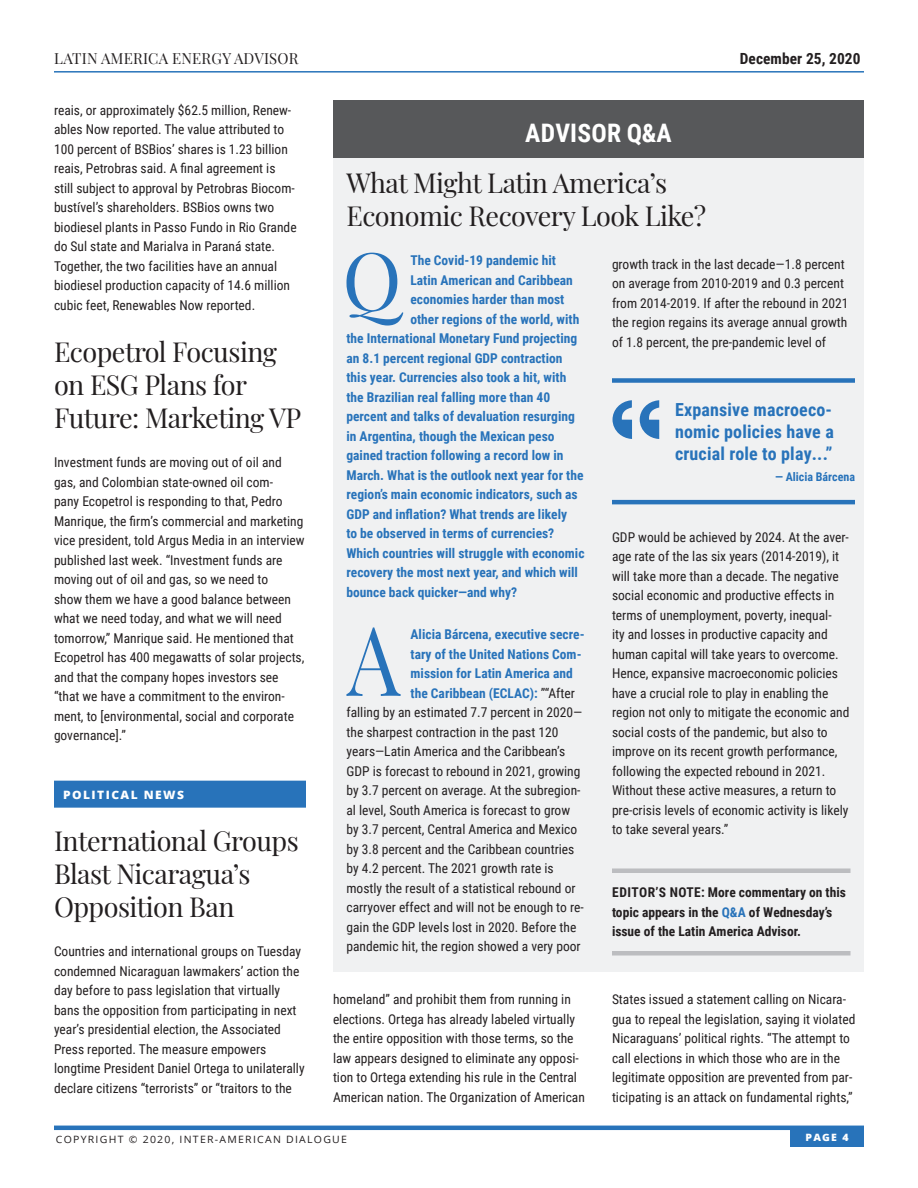
<style>
.page{position:relative;width:918px;height:1188px;background:#fff}
.page>*{position:absolute;margin:0;border:0;box-sizing:border-box;transform-origin:0 0}
.Answer_Text_-_Drop_C{font:96.15px "Playfair Display";color:#2873ba;scale:.88 1}
.Question_Text_-_Drop{font:80.1px "Playfair Display";color:#2873ba}
.Subhead_18pt{font:27px/33px "Playfair Display";letter-spacing:-.02em;color:#231f20}
.White_Section_Titles{font:700 25.5px "Roboto Condensed";letter-spacing:.01em;color:#fff}
.New_-_Block_Quote_Te{font:700 18px/21.6px "Roboto Condensed";letter-spacing:.01em;color:#2873ba;text-align:justify}
.t1{font:700 15.3px "Roboto Condensed";letter-spacing:.005em;color:#231f20}
.t2{font:15px "Playfair Display";letter-spacing:.015em;color:#231f20}
.Main_Body_Text{font:13.5px/19.5px "Roboto Condensed";color:#231f20}
.Answer_Text_-_Drop_C-2{font:13.5px/19.5px "Roboto Condensed";color:#231f20}
.Question_Text_-_Drop-2{font:700 13.5px "Roboto Condensed";color:#2873ba}
.Answer_Text_-_Drop_C-3{font:700 13.5px "Roboto Condensed";color:#2873ba}
.Editors_Note{font:700 13.5px/19.5px "Roboto Condensed";color:#231f20}
.Quote_-_Name{font:700 12px "Roboto Condensed";color:#2873ba}
.Sections_-_with_Ener{font:800 11.55px "Open Sans";letter-spacing:.12em;color:#fff;scale:1.04 1}
.t3{font:10.05px "Open Sans";letter-spacing:.12em;color:#231f20;scale:1.04 1}
.t4{font:800 10.05px "Open Sans";color:#fff;scale:1.04 1}
.s1{font-weight:400;color:#231f20}
.s2{color:#2873ba}
</style>
<div class="page">
<hr style="left:54px;top:1126px;width:810px;height:4px;background:#2873ba">
<div style="left:790px;top:1129px;width:74px;height:18px;background:#2873ba"></div>
<hr style="left:54px;top:71px;width:810px;height:2px;background:#2873ba">
<div style="left:54px;top:781px;width:252px;height:27px;background:#2873ba"></div>
<div style="left:333px;top:151px;width:531px;height:821px;background:#f0f1f2"></div>
<div style="left:612px;top:868px;width:238px;height:5px;background:#bcbdc0"></div>
<div style="left:612px;top:951px;width:238px;height:5px;background:#bcbdc0"></div>
<div style="left:333px;top:100px;width:531px;height:58px;background:#57585a"></div>
<div style="left:612px;top:378px;width:243px;height:5px;background:#2873ba"></div>
<hr style="left:612px;top:500px;width:243px;height:4px;background:#2873ba">
<svg style="left:612px;top:400px;width:20px;height:39px"></svg>
<svg style="left:640px;top:400px;width:19px;height:39px"></svg>
<p class="t2" style="left:54px;top:46px;width:246px">LATIN AMERICA ENERGY ADVISOR</p>
<p class="t1" style="left:740px;top:47px;width:122px">December 25, 2020</p>
<p class="Main_Body_Text" style="left:54px;top:100px;width:244px">reais, or approximately $62.5 million, Renew&shy;ables Now reported. The value attributed to 100 percent of BSBios’ shares is 1.23 billion reais, Petrobras said. A final agreement is still subject to approval by Petrobras Biocom&shy;bustível’s shareholders. BSBios owns two biodiesel plants in Passo Fundo in Rio Grande do Sul state and Marialva in Paraná state.<br>Together, the two facilities have an annual biodiesel production capacity of 14.6 million cubic feet, Renewables Now reported.</p>
<p class="Subhead_18pt" style="left:54px;top:333px;width:249px">Ecopetrol Focusing on ESG Plans for<br>Future: Marketing VP</p>
<p class="Main_Body_Text" style="left:54px;top:452px;width:252px">Investment funds are moving out of oil and gas, and Colombian state-owned oil com-<br>pany Ecopetrol is responding to that, Pedro Manrique, the firm’s commercial and marketing vice president, told Argus Media in an interview published last week. “Investment funds are moving out of oil and gas, so we need to<br>show them we have a good balance between what we need today, and what we will need tomorrow,” Manrique said. He mentioned that Ecopetrol has 400 megawatts of solar projects, and that the company hopes investors see “that we have a commitment to the environ&shy;ment, to [environmental, social and corporate governance].”</p>
<p class="White_Section_Titles" style="left:525px;top:115px;width:148px">ADVISOR Q&amp;A</p>
<p class="Subhead_18pt" style="left:346px;top:165px;width:361px">What Might Latin America’s<br>Economic Recovery Look Like?</p>
<p class="Question_Text_-_Drop" style="left:342px;top:218px;width:61px">Q</p>
<p class="Question_Text_-_Drop-2" style="left:410px;top:251px;width:147px">The Covid-19 pandemic hit</p>
<p class="Answer_Text_-_Drop_C-2" style="left:612px;top:253px;width:238px">growth track in the last decade—1.8 percent on average from 2010-2019 and 0.3 percent from 2014-2019. If after the rebound in 2021 the region regains its average annual growth of 1.8 percent, the pre-pandemic level of</p>
<p class="Question_Text_-_Drop-2" style="left:410px;top:271px;width:164px">Latin American and Caribbean</p>
<p class="Question_Text_-_Drop-2" style="left:410px;top:290px;width:156px">economies harder than most</p>
<p class="Question_Text_-_Drop-2" style="left:410px;top:310px;width:170px">other regions of the world, with</p>
<p class="Question_Text_-_Drop-2" style="left:346px;top:329px;width:232px">the International Monetary Fund projecting</p>
<p class="Question_Text_-_Drop-2" style="left:346px;top:349px;width:218px">an 8.1 percent regional GDP contraction</p>
<p class="Question_Text_-_Drop-2" style="left:346px;top:368px;width:221px">this year. Currencies also took a hit, with</p>
<p class="Question_Text_-_Drop-2" style="left:346px;top:388px;width:205px">the Brazilian real falling more than 40</p>
<p class="Question_Text_-_Drop-2" style="left:346px;top:407px;width:230px">percent and talks of devaluation resurging</p>
<p class="Question_Text_-_Drop-2" style="left:346px;top:427px;width:210px">in Argentina, though the Mexican peso</p>
<p class="Question_Text_-_Drop-2" style="left:346px;top:446px;width:219px">gained traction following a record low in</p>
<p class="Question_Text_-_Drop-2" style="left:346px;top:466px;width:239px">March. What is the outlook next year for the</p>
<p class="Question_Text_-_Drop-2" style="left:346px;top:485px;width:233px">region’s main economic indicators, such as</p>
<p class="Question_Text_-_Drop-2" style="left:346px;top:505px;width:222px">GDP and inflation? What trends are likely</p>
<p class="Question_Text_-_Drop-2" style="left:346px;top:524px;width:209px">to be observed in terms of currencies?</p>
<p class="Question_Text_-_Drop-2" style="left:346px;top:544px;width:240px">Which countries will struggle with economic</p>
<p class="Question_Text_-_Drop-2" style="left:346px;top:563px;width:233px">recovery the most next year, and which will</p>
<p class="Question_Text_-_Drop-2" style="left:346px;top:583px;width:172px">bounce back quicker—and why?</p>
<p class="Answer_Text_-_Drop_C" style="left:347px;top:585px;width:62px">A</p>
<p class="Answer_Text_-_Drop_C-3" style="left:411px;top:625px;width:176px">Alicia Bárcena, executive secre-</p>
<p class="New_-_Block_Quote_Te" style="left:675px;top:398px;width:160px">Expansive macroeco&shy;nomic policies have a crucial role to play...”</p>
<p class="Quote_-_Name" style="left:775px;top:468px;width:81px">— Alicia Bárcena</p>
<p class="Answer_Text_-_Drop_C-2" style="left:612px;top:526px;width:239px">GDP would be achieved by 2024. At the aver&shy;age rate of the las six years (2014-2019), it will take more than a decade. The negative social economic and productive effects in terms of unemployment, poverty, inequal-<br>ity and losses in productive capacity and human capital will take years to overcome.<br>Hence, expansive macroeconomic policies have a crucial role to play in enabling the region not only to mitigate the economic and social costs of the pandemic, but also to improve on its recent growth performance, following the expected rebound in 2021.<br>Without these active measures, a return to pre-crisis levels of economic activity is likely to take several years.”</p>
<p class="Answer_Text_-_Drop_C-3" style="left:411px;top:644px;width:172px">tary of the United Nations Com-</p>
<p class="Answer_Text_-_Drop_C-3" style="left:411px;top:664px;width:164px">mission for Latin America and</p>
<p class="Answer_Text_-_Drop_C-3" style="left:411px;top:683px;width:166px">the Caribbean (ECLAC): <span class="s1">”“After</span></p>
<p class="Answer_Text_-_Drop_C-2" style="left:346px;top:702px;width:237px">falling by an estimated 7.7 percent in 2020—</p>
<p class="Answer_Text_-_Drop_C-2" style="left:346px;top:721px;width:213px">the sharpest contraction in the past 120</p>
<p class="Answer_Text_-_Drop_C-2" style="left:346px;top:741px;width:220px">years—Latin America and the Caribbean’s</p>
<p class="Answer_Text_-_Drop_C-2" style="left:346px;top:760px;width:236px">GDP is forecast to rebound in 2021, growing</p>
<p class="Answer_Text_-_Drop_C-2" style="left:346px;top:780px;width:236px">by 3.7 percent on average. At the subregion-</p>
<p class="Answer_Text_-_Drop_C-2" style="left:346px;top:799px;width:225px">al level, South America is forecast to grow</p>
<p class="Answer_Text_-_Drop_C-2" style="left:346px;top:819px;width:232px">by 3.7 percent, Central America and Mexico</p>
<p class="Answer_Text_-_Drop_C-2" style="left:346px;top:838px;width:229px">by 3.8 percent and the Caribbean countries</p>
<p class="Answer_Text_-_Drop_C-2" style="left:346px;top:858px;width:209px">by 4.2 percent. The 2021 growth rate is</p>
<p class="Answer_Text_-_Drop_C-2" style="left:346px;top:877px;width:231px">mostly the result of a statistical rebound or</p>
<p class="Answer_Text_-_Drop_C-2" style="left:346px;top:897px;width:239px">carryover effect and will not be enough to re-</p>
<p class="Answer_Text_-_Drop_C-2" style="left:346px;top:916px;width:231px">gain the GDP levels lost in 2020. Before the</p>
<p class="Answer_Text_-_Drop_C-2" style="left:346px;top:936px;width:236px">pandemic hit, the region showed a very poor</p>
<p class="Sections_-_with_Ener" style="left:63px;top:786px;width:118px">POLITICAL NEWS</p>
<p class="Subhead_18pt" style="left:54px;top:822px;width:246px">International Groups<br>Blast Nicaragua’s<br>Opposition Ban</p>
<p class="Main_Body_Text" style="left:54px;top:941px;width:252px">Countries and international groups on Tuesday condemned Nicaraguan lawmakers’ action the day before to pass legislation that virtually bans the opposition from participating in next year’s presidential election, the Associated Press reported. The measure empowers longtime President Daniel Ortega to unilaterally declare citizens “terrorists” or “traitors to the</p>
<p class="Editors_Note" style="left:612px;top:882px;width:235px">EDITOR’S NOTE: More commentary on this topic appears in the <span class="s2">Q&amp;A</span> of Wednesday’s issue of the Latin America Advisor.</p>
<p class="Main_Body_Text" style="left:333px;top:989px;width:253px">homeland” and prohibit them from running in elections. Ortega has already labeled virtually the entire opposition with those terms, so the law appears designed to eliminate any opposi&shy;tion to Ortega extending his rule in the Central American nation. The Organization of American</p>
<p class="Main_Body_Text" style="left:612px;top:989px;width:245px">States issued a statement calling on Nicara&shy;gua to repeal the legislation, saying it violated Nicaraguans’ political rights. “The attempt to call elections in which those who are in the legitimate opposition are prevented from par&shy;ticipating is an attack on fundamental rights,”</p>
<p class="t3" style="left:56px;top:1132px;width:281px">COPYRIGHT © 2020, INTER-AMERICAN DIALOGUE</p>
<p class="t4" style="left:806px;top:1129px;width:43px">PAGE 4</p>
</div>
